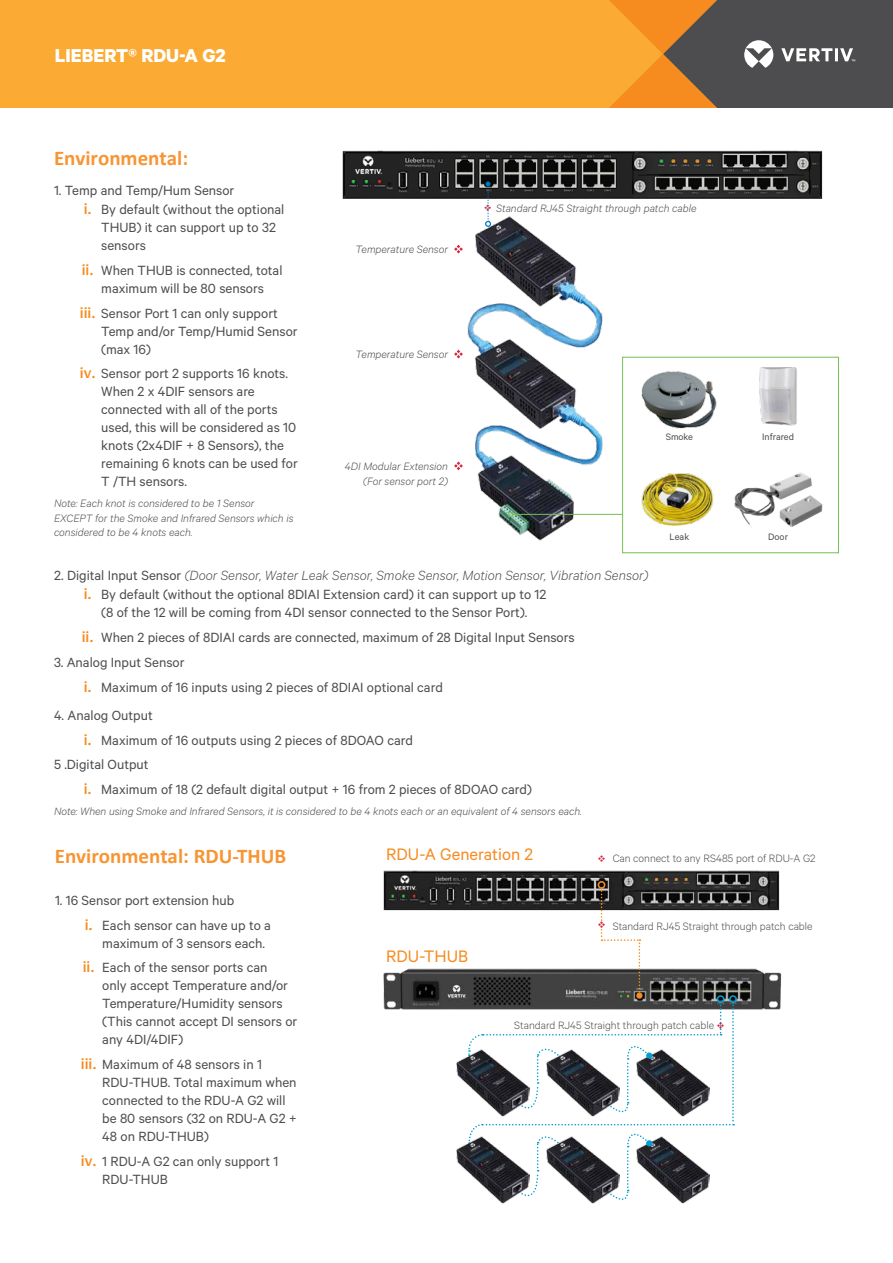
<style>
.page{position:relative;width:893px;height:1263px;background:#fff}
.page>*{position:absolute;margin:0;border:0;box-sizing:border-box;transform-origin:0 0}
.t1{font:700 21px "Calibri";color:#f89533}
.t2{font:700 21px "Calibre";color:#fff}
.t3{font:18.75px "Calibre";color:#f68b1f}
.t4{font:15px/18px "Calibre";color:#4d4d4f}
.t5{font:italic 300 15px "Calibre";color:#4d4d4f}
.t6{font:italic 300 12px/14.4px "Calibre";color:#4d4d4f}
.t7{font:300 12px "Calibre";color:#4d4d4f}
.t8{font:10.5px "Calibre";color:#4d4d4f}
.s1{font-family:"DTL Argo T Medium";color:#f68b1f}
.s2{font-weight:400;font-style:normal}
.s3{color:#d42940}
</style>
<div class="page">
<div style="left:0;top:0;width:609px;height:108px;background:#fbaa34"></div>
<svg style="left:609px;top:0;width:284px;height:108px;background:#836748"></svg>
<img style="left:458px;top:217px;width:164px;height:324px">
<img style="left:342px;top:150px;width:481px;height:67px">
<img style="left:383px;top:870px;width:397px;height:41px">
<img style="left:383px;top:968px;width:399px;height:42px">
<div style="left:598px;top:881px;width:7px;height:8px;border:2px solid #f68b1f;border-radius:50%"></div>
<div style="left:729px;top:995px;width:8px;height:8px;border:2px solid #009fd2;border-radius:50%"></div>
<img style="left:456px;top:1057px;width:11px;height:27px">
<img style="left:456px;top:1144px;width:11px;height:27px">
<hr style="left:513px;top:514px;width:109px;height:1px;background:#74c054">
<svg style="left:508px;top:512px;width:5px;height:5px"></svg>
<div style="left:622px;top:357px;width:217px;height:196px;background:#fff;border:1px solid #74c054"></div>
<svg style="left:454px;top:245px;width:9px;height:8px"></svg>
<svg style="left:454px;top:350px;width:9px;height:8px"></svg>
<svg style="left:454px;top:461px;width:9px;height:9px"></svg>
<svg style="left:485px;top:181px;width:6px;height:46px"></svg>
<img style="left:641px;top:473px;width:73px;height:53px">
<img style="left:753px;top:356px;width:50px;height:70px">
<img style="left:641px;top:371px;width:76px;height:58px">
<img style="left:734px;top:472px;width:89px;height:55px">
<svg style="left:467px;top:887px;width:267px;height:317px"></svg>
<h1 class="t2" style="left:55px;top:43px;width:172px">LIEBERT® RDU-A G2</h1>
<h1 class="t1" style="left:54px;top:143px;width:136px">Environmental:</h1>
<p class="t4" style="left:84px;top:180px;width:202px;line-height:19.4px;text-indent:-30px">1. Temp and Temp/Hum Sensor<br><span class="s1">i.</span> By default (without the optional</p>
<p class="t4" style="left:101px;top:218px;width:176px">THUB) it can support up to 32 sensors</p>
<p class="t4" style="left:82px;top:261px;width:202px;text-align:center"><span class="s1">ii.</span> When THUB is connected, total maximum will be 80 sensors</p>
<p class="t4" style="left:101px;top:303px;width:198px;text-indent:-21px"><span class="s1">iii.</span> Sensor Port 1 can only support<br>Temp and/or Temp/Humid Sensor (max 16)</p>
<p class="t4" style="left:101px;top:364px;width:198px;text-indent:-21px"><span class="s1">iv.</span> Sensor port 2 supports 16 knots.<br>When 2 x 4DIF sensors are connected with all of the ports used, this will be considered as 10 knots (2x4DIF + 8 Sensors), the remaining 6 knots can be used for<br>T /TH sensors.</p>
<p class="t6" style="left:54px;top:496px;width:241px">Note: Each knot is considered to be 1 Sensor<br>EXCEPT for the Smoke and Infrared Sensors which is considered to be 4 knots each.</p>
<p class="t5" style="left:54px;top:566px;width:596px"><span class="s2">2. Digital Input Sensor</span> (Door Sensor, Water Leak Sensor, Smoke Sensor, Motion Sensor, Vibration Sensor)</p>
<p class="t4" style="left:84px;top:585px;width:464px"><span class="s1">i.</span> By default (without the optional 8DIAI Extension card) it can support up to 12</p>
<p class="t4" style="left:101px;top:603px;width:428px">(8 of the 12 will be coming from 4DI sensor connected to the Sensor Port).</p>
<p class="t4" style="left:82px;top:628px;width:494px"><span class="s1">ii.</span> When 2 pieces of 8DIAI cards are connected, maximum of 28 Digital Input Sensors</p>
<p class="t4" style="left:84px;top:649px;width:361px;line-height:24.8px;text-indent:-30px">3. Analog Input Sensor<br><span class="s1">i.</span> Maximum of 16 inputs using 2 pieces of 8DIAI optional card</p>
<p class="t4" style="left:54px;top:706px;width:100px">4. Analog Output</p>
<p class="t4" style="left:84px;top:730px;width:331px"><span class="s1">i.</span> Maximum of 16 outputs using 2 pieces of 8DOAO card</p>
<p class="t4" style="left:54px;top:755px;width:96px">5 .Digital Output</p>
<p class="t4" style="left:84px;top:780px;width:450px"><span class="s1">i.</span> Maximum of 18 (2 default digital output + 16 from 2 pieces of 8DOAO card)</p>
<p class="t6" style="left:54px;top:804px;width:529px">Note: When using Smoke and Infrared Sensors, it is considered to be 4 knots each or an equivalent of 4 sensors each.</p>
<h1 class="t1" style="left:55px;top:841px;width:116px">UB</h1>
<p class="t4" style="left:85px;top:887px;width:188px;line-height:24.8px;text-indent:-30px">1. 16 Sensor port extension hub<br><span class="s1">i.</span> Each sensor can have up to a</p>
<p class="t4" style="left:83px;top:930px;width:186px;line-height:24.8px;text-align:right">maximum of 3 sensors each.<br><span class="s1">ii.</span> Each of the sensor ports can</p>
<p class="t4" style="left:102px;top:976px;width:197px">only accept Temperature and/or<br>Temperature/Humidity sensors (This cannot accept DI sensors or any 4DI/4DIF)</p>
<p class="t4" style="left:102px;top:1055px;width:196px;text-indent:-21px"><span class="s1">iii.</span> Maximum of 48 sensors in 1<br>RDU-THUB. Total maximum when connected to the RDU-A G2 will be 80 sensors (32 on RDU-A G2 +<br>48 on RDU-THUB)</p>
<p class="t4" style="left:102px;top:1152px;width:178px;text-indent:-21px"><span class="s1">iv.</span> 1 RDU-A G2 can only support 1<br>RDU-THUB</p>
<p class="t6" style="left:484px;top:201px;width:214px"><span class="s3">❖</span> Standard RJ45 Straight through patch cable</p>
<p class="t6" style="left:356px;top:242px;width:94px">Temperature Sensor</p>
<p class="t6" style="left:356px;top:347px;width:94px">Temperature Sensor</p>
<p class="t8" style="left:666px;top:431px;width:29px">Smoke</p>
<p class="t8" style="left:762px;top:431px;width:33px">Infrared</p>
<p class="t6" style="left:345px;top:459px;width:105px;text-align:right">4DI Modular Extension (For sensor port 2)</p>
<p class="t8" style="left:670px;top:531px;width:21px">Leak</p>
<p class="t8" style="left:768px;top:531px;width:21px">Door</p>
<p class="t3" style="left:386px;top:843px;width:148px">RDU-A Generation 2</p>
<p class="t7" style="left:613px;top:851px;width:204px">Can connect to any RS485 port of RDU-A G2</p>
<p class="t7" style="left:613px;top:919px;width:201px">Standard RJ45 Straight through patch cable</p>
<p class="t3" style="left:386px;top:945px;width:84px">RDU-THUB</p>
<p class="t7" style="left:514px;top:1018px;width:201px">Standard RJ45 Straight through patch cable</p>
</div>
